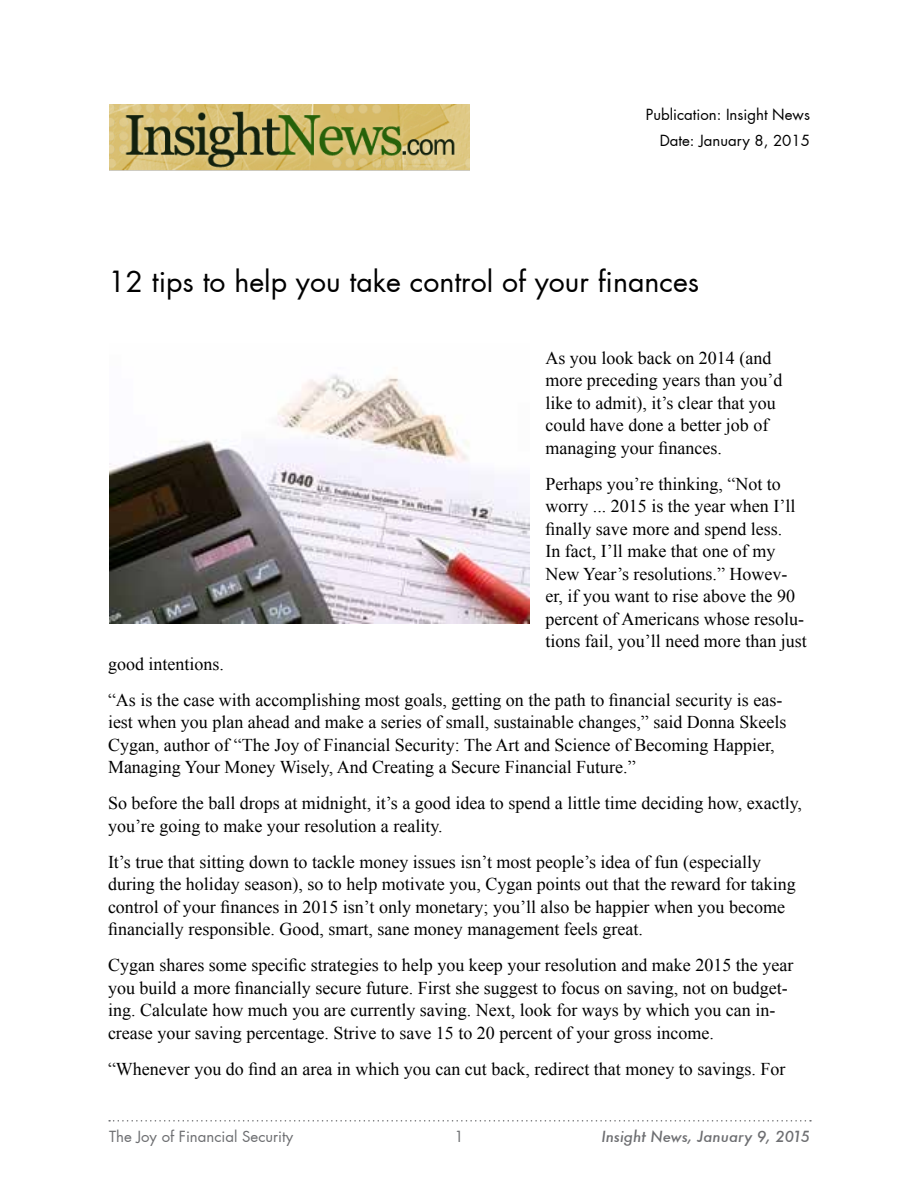
<style>
.page{position:relative;width:918px;height:1188px;background:#fff}
.page>*{position:absolute;margin:0;border:0;box-sizing:border-box;transform-origin:0 0}
.t1{font:28.5px "Futura";color:#000}
.t2{font:18px/22.5px "Times New Roman";color:#000}
.t3{font:15px/25.5px "Futura";color:#000;text-align:right}
.t4{font:15px "Futura";color:#6d6e71}
.t5{font:italic 500 15px "Futura";color:#6d6e71}
</style>
<div class="page">
<svg style="left:109px;top:1120px;width:702px;height:2px"></svg>
<img style="left:109px;top:104px;width:361px;height:67px">
<img style="left:109px;top:374px;width:420px;height:250px">
<p class="t3" style="left:646px;top:102px;width:166px">Publication: Insight News<br>Date: January 8, 2015</p>
<h1 class="t1" style="left:108px;top:263px;width:593px">12 tips to help you take control of your finances</h1>
<p class="t2" style="left:545px;top:346px;width:238px">As you look back on 2014 (and more preceding years than you’d like to admit), it’s clear that you could have done a better job of managing your finances.</p>
<p class="t2" style="left:545px;top:472px;width:263px">Perhaps you’re thinking, “Not to worry ... 2015 is the year when I’ll finally save more and spend less.<br>In fact, I’ll make that one of my New Year’s resolutions.” Howev&shy;er, if you want to rise above the 90 percent of Americans whose resolu&shy;tions fail, you’ll need more than just</p>
<p class="t2" style="left:108px;top:645px;width:676px;line-height:36px">good intentions.<br>“As is the case with accomplishing most goals, getting on the path to financial security is eas-</p>
<p class="t2" style="left:108px;top:711px;width:680px">iest when you plan ahead and make a series of small, sustainable changes,” said Donna Skeels<br>Cygan, author of “The Joy of Financial Security: The Art and Science of Becoming Happier,<br>Managing Your Money Wisely, And Creating a Secure Financial Future.”</p>
<p class="t2" style="left:108px;top:792px;width:696px">So before the ball drops at midnight, it’s a good idea to spend a little time deciding how, exactly, you’re going to make your resolution a reality.</p>
<p class="t2" style="left:108px;top:850px;width:689px">It’s true that sitting down to tackle money issues isn’t most people’s idea of fun (especially during the holiday season), so to help motivate you, Cygan points out that the reward for taking control of your finances in 2015 isn’t only monetary; you’ll also be happier when you become financially responsible. Good, smart, sane money management feels great.</p>
<p class="t2" style="left:108px;top:954px;width:687px">Cygan shares some specific strategies to help you keep your resolution and make 2015 the year you build a more financially secure future. First she suggest to focus on saving, not on budget&shy;ing. Calculate how much you are currently saving. Next, look for ways by which you can in&shy;crease your saving percentage. Strive to save 15 to 20 percent of your gross income.</p>
<p class="t2" style="left:108px;top:1057px;width:679px">“Whenever you do find an area in which you can cut back, redirect that money to savings. For</p>
<p class="t4" style="left:109px;top:1127px;width:186px">The Joy of Financial Security</p>
<p class="t4" style="left:454px;top:1127px;width:11px">1</p>
<p class="t5" style="left:601px;top:1126px;width:210px">Insight News, January 9, 2015</p>
</div>
